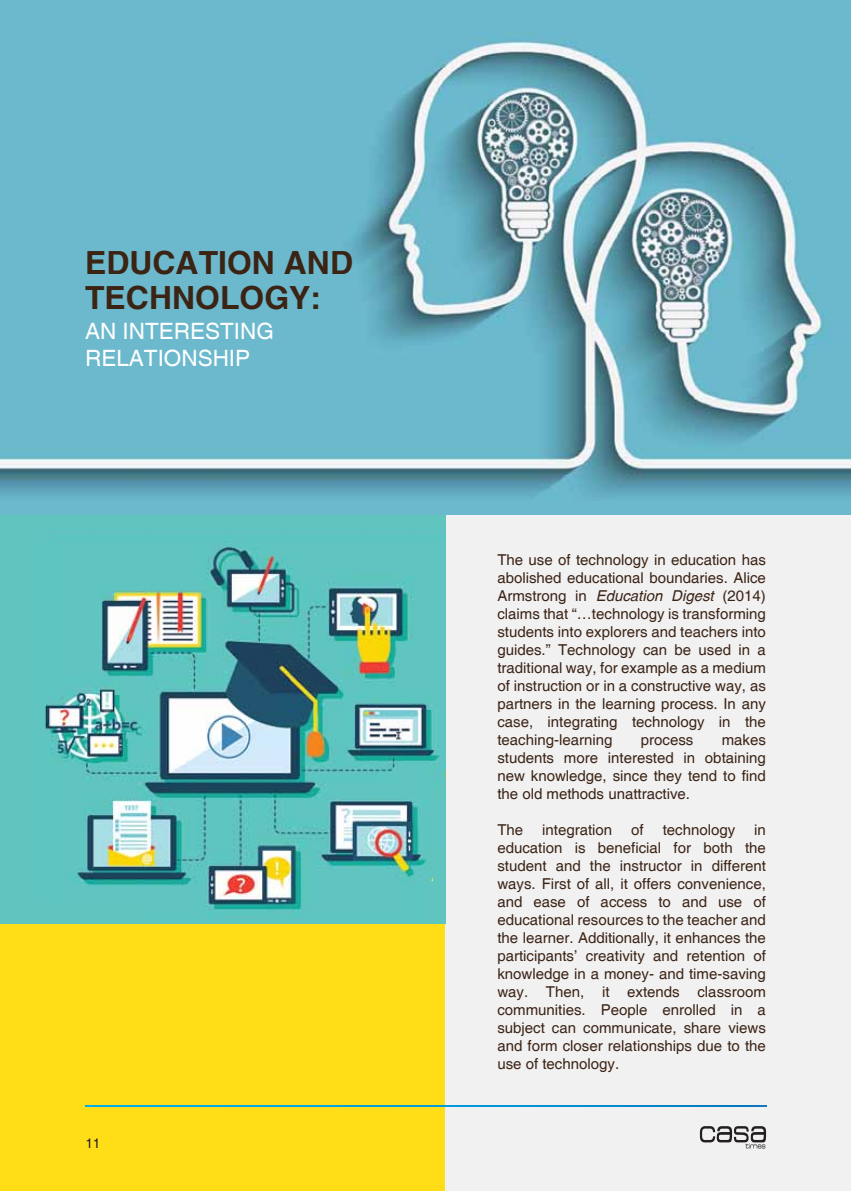
<style>
.page{position:relative;width:851px;height:1191px;background:#fff}
.page>*{position:absolute;margin:0;border:0;box-sizing:border-box;transform-origin:0 0}
.t1{font:700 31.95px/35.2px "Helvetica cyr";color:#3c2415}
.t2{font:22.5px/27px "Helvetica";color:#fff}
.t3{font:15px/18px "Helvetica";color:#3c2415;text-align:justify}
.t4{font:13.5px "Helvetica";color:#231f20}
.s1{font-family:"Helvetica cyr";font-style:italic}
</style>
<div class="page">
<div style="left:0;top:866px;width:445px;height:325px;background:#ffde17"></div>
<div style="left:445px;top:502px;width:405px;height:689px;background:#f1f1f2"></div>
<img style="left:44px;top:528px;width:401px;height:396px">
<div style="left:17px;top:898px;width:138px;height:26px;background:#61c5bf"></div>
<div style="left:0;top:514px;width:44px;height:410px;background:#61c5bf"></div>
<div style="left:0;top:514px;width:445px;height:14px;background:#61c5bf"></div>
<div style="left:425px;top:881px;width:20px;height:43px;background:#61c5bf"></div>
<div style="left:433px;top:853px;width:12px;height:41px;background:#61c5bf"></div>
<img style="left:0;top:0;width:850px;height:514px">
<svg style="left:699px;top:1126px;width:67px;height:22px"></svg>
<svg style="left:85px;top:1105px;width:681px;height:1px"></svg>
<h1 class="t1" style="left:85px;top:245px;width:269px">EDUCATION AND<br>TECHNOLOGY:</h1>
<h2 class="t2" style="left:85px;top:319px;width:190px">AN INTERESTING<br>RELATIONSHIP</h2>
<p class="t4" style="left:85px;top:1135px;width:17px">11</p>
<p class="t3" style="left:497px;top:551px;width:270px">The use of technology in education has abolished educational boundaries. Alice Armstrong in <span class="s1">Education Digest</span> (2014) claims that “…technology is transforming students into explorers and teachers into guides.” Technology can be used in a traditional way, for example as a medium of instruction or in a constructive way, as partners in the learning process. In any case, integrating technology in the teaching-learning</p>
<p class="t3" style="left:497px;top:731px;width:270px;text-indent:224px">makes students more interested in obtaining new knowledge, since they tend to find the old methods unattractive.</p>
<p class="t3" style="left:497px;top:821px;width:27px">The</p>
<p class="t3" style="left:542px;top:821px;width:72px">integration</p>
<p class="t3" style="left:631px;top:821px;width:14px">of</p>
<p class="t3" style="left:662px;top:821px;width:74px">technology</p>
<p class="t3" style="left:640px;top:731px;width:54px">process</p>
<p class="t3" style="left:497px;top:821px;width:270px;text-indent:257px">in education is beneficial for both the student and the instructor in different ways. First of all, it offers convenience, and ease of access to and use of educational resources to the teacher and the learner. Additionally, it enhances the participants’ creativity and retention of knowledge in a money- and time-saving way. Then, it extends classroom communities. People enrolled in a subject can communicate, share views and form closer relationships due to the use of technology.</p>
</div>
